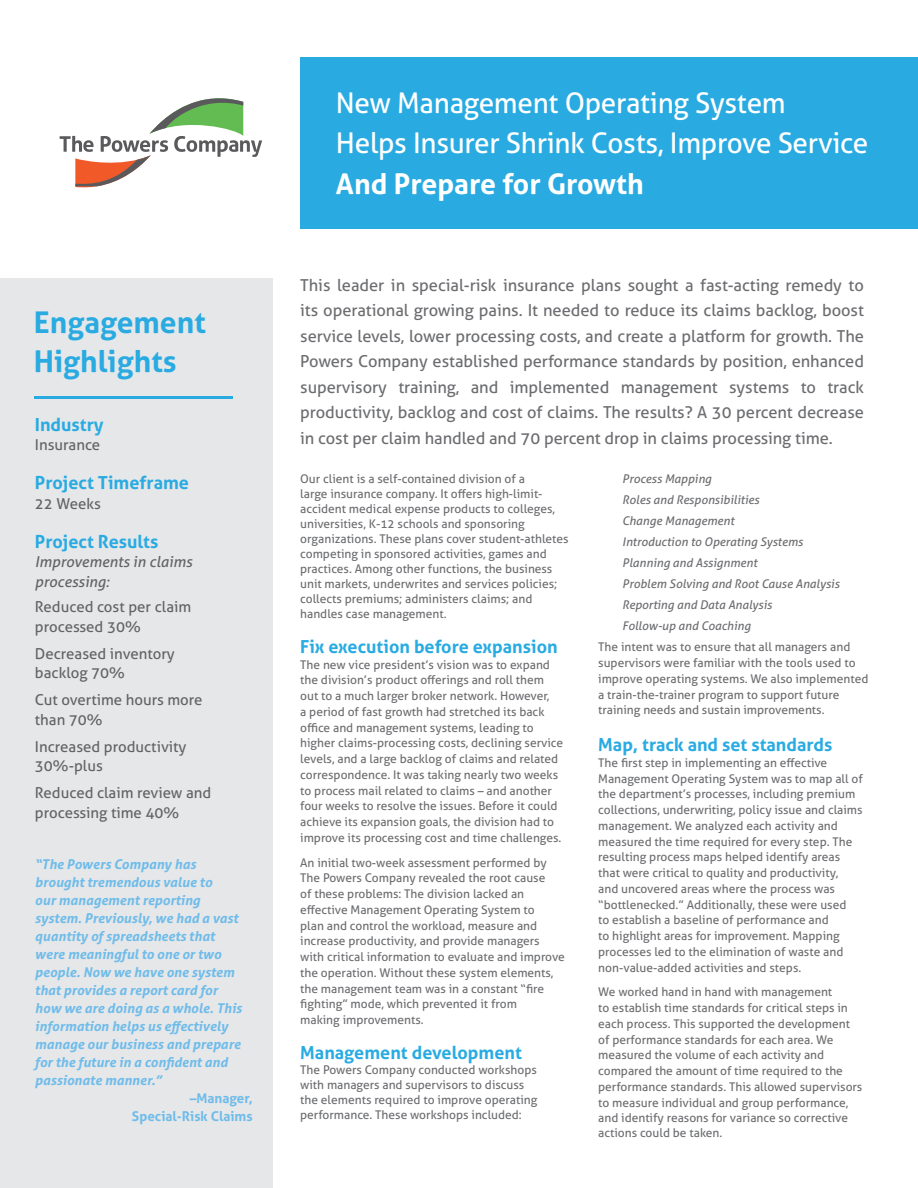
<style>
.page{position:relative;width:918px;height:1188px;background:#fff}
.page>*{position:absolute;margin:0;border:0;box-sizing:border-box;transform-origin:0 0}
.t1{font:700 30px/39px "Aller";color:#29abe2}
.t2{font:28.5px "Aller";letter-spacing:-.01em;color:#fff}
.t3{font:700 28.5px "Aller";color:#fff}
.t4{font:700 18px "Aller";color:#29abe2}
.t5{font:16.5px/25.5px "Aller";letter-spacing:-.005em;color:#6c6d70;text-align:justify}
.t6{font:15px/19.5px "Aller";color:#636366}
.t7{font:italic 15px/19.5px "Aller";color:#636366}
.t8{font:italic 700 13.5px/18px "Aller";color:#6fbce9}
.t9{font:700 13.5px "Aller";color:#6fbce9}
.t10{font:12px/15.8px "Aller";color:#6c6d70}
.Indent_Italic{font:italic 12px "Aller";color:#6c6d70}
</style>
<div class="page">
<svg style="left:60px;top:98px;width:202px;height:90px"></svg>
<div style="left:300px;top:57px;width:618px;height:172px;background:#29abe2"></div>
<div style="left:0;top:279px;width:272px;height:909px;background:#e6e7e9"></div>
<hr style="left:34px;top:396px;width:198px;height:3px;background:#29abe2">
<p class="t1" style="left:34px;top:303px;width:174px">Engagement<br>Highlights</p>
<p class="t4" style="left:35px;top:413px;width:70px">Industry</p>
<p class="t6" style="left:35px;top:435px;width:67px">Insurance</p>
<p class="t4" style="left:35px;top:472px;width:156px">Project Timeframe</p>
<p class="t6" style="left:35px;top:494px;width:68px">22 Weeks</p>
<p class="t4" style="left:35px;top:530px;width:125px">Project Results</p>
<p class="t7" style="left:35px;top:552px;width:159px">Improvements in claims processing:</p>
<p class="t6" style="left:35px;top:597px;width:158px">Reduced cost per claim processed 30%</p>
<p class="t6" style="left:35px;top:644px;width:142px">Decreased inventory backlog 70%</p>
<p class="t6" style="left:35px;top:690px;width:169px">Cut overtime hours more than 70%</p>
<p class="t6" style="left:35px;top:737px;width:153px">Increased productivity<br>30%-plus</p>
<p class="t6" style="left:35px;top:783px;width:178px">Reduced claim review and processing time 40%</p>
<p class="t8" style="left:35px;top:855px;width:209px">“The Powers Company has brought tremendous value to<br>our management reporting system. Previously, we had a vast quantity of spreadsheets that were meaningful to one or two people. Now we have one system that provides a report card for how we are doing as a whole. This information helps us effectively manage our business and prepare for the future in a confident and passionate manner.”</p>
<p class="t9" style="left:190px;top:1090px;width:65px">–Manager,</p>
<p class="t9" style="left:132px;top:1108px;width:122px">Special-Risk Claims</p>
<p class="t2" style="left:336px;top:85px;width:451px">New Management Operating System</p>
<p class="t2" style="left:336px;top:126px;width:534px">Helps Insurer Shrink Costs, Improve Service</p>
<p class="t3" style="left:336px;top:166px;width:310px">And Prepare for Growth</p>
<p class="t5" style="left:300px;top:272px;width:565px">This leader in special-risk insurance plans sought a fast-acting remedy to its operational growing pains. It needed to reduce its claims backlog, boost service levels, lower processing costs, and create a platform for growth. The Powers Company established performance standards by position, enhanced supervisory training, and implemented management systems to track productivity, backlog and cost of claims. The results? A 30 percent decrease in cost per claim handled and 70 percent drop in claims processing time.</p>
<p class="t10" style="left:300px;top:471px;width:270px;line-height:15px">Our client is a self-contained division of a<br>large insurance company. It offers high-limit&shy;accident medical expense products to colleges, universities, K-12 schools and sponsoring organizations. These plans cover student-athletes competing in sponsored activities, games and practices. Among other functions, the business unit markets, underwrites and services policies; collects premiums; administers claims; and handles case management.</p>
<p class="t4" style="left:300px;top:635px;width:259px">Fix execution before expansion</p>
<p class="t10" style="left:300px;top:657px;width:264px">The new vice president’s vision was to expand the division’s product offerings and roll them out to a much larger broker network. However,<br>a period of fast growth had stretched its back office and management systems, leading to higher claims-processing costs, declining service levels, and a large backlog of claims and related correspondence. It was taking nearly two weeks to process mail related to claims – and another four weeks to resolve the issues. Before it could achieve its expansion goals, the division had to improve its processing cost and time challenges.</p>
<p class="t10" style="left:300px;top:855px;width:266px">An initial two-week assessment performed by The Powers Company revealed the root cause<br>of these problems: The division lacked an effective Management Operating System to<br>plan and control the workload, measure and increase productivity, and provide managers with critical information to evaluate and improve the operation. Without these system elements, the management team was in a constant “fire fighting” mode, which prevented it from<br>making improvements.</p>
<p class="t4" style="left:300px;top:1042px;width:223px">Management development</p>
<p class="t10" style="left:300px;top:1063px;width:239px;line-height:15px">The Powers Company conducted workshops with managers and supervisors to discuss the elements required to improve operating performance. These workshops included:</p>
<p class="Indent_Italic" style="left:622px;top:471px;width:91px">Process Mapping</p>
<p class="Indent_Italic" style="left:622px;top:492px;width:139px">Roles and Responsibilities</p>
<p class="Indent_Italic" style="left:622px;top:513px;width:114px">Change Management</p>
<p class="Indent_Italic" style="left:622px;top:534px;width:182px">Introduction to Operating Systems</p>
<p class="Indent_Italic" style="left:622px;top:555px;width:137px">Planning and Assignment</p>
<p class="Indent_Italic" style="left:622px;top:576px;width:219px">Problem Solving and Root Cause Analysis</p>
<p class="Indent_Italic" style="left:622px;top:597px;width:151px">Reporting and Data Analysis</p>
<p class="Indent_Italic" style="left:622px;top:618px;width:130px">Follow-up and Coaching</p>
<p class="t10" style="left:598px;top:639px;width:272px">The intent was to ensure that all managers and supervisors were familiar with the tools used to improve operating systems. We also implemented a train-the-trainer program to support future training needs and sustain improvements.</p>
<p class="t4" style="left:598px;top:734px;width:236px">Map, track and set standards</p>
<p class="t10" style="left:598px;top:755px;width:266px">The first step in implementing an effective Management Operating System was to map all of the department’s processes, including premium collections, underwriting, policy issue and claims management. We analyzed each activity and measured the time required for every step. The resulting process maps helped identify areas that were critical to quality and productivity,<br>and uncovered areas where the process was “bottlenecked.” Additionally, these were used<br>to establish a baseline of performance and<br>to highlight areas for improvement. Mapping processes led to the elimination of waste and non-value-added activities and steps.</p>
<p class="t10" style="left:598px;top:984px;width:266px">We worked hand in hand with management<br>to establish time standards for critical steps in each process. This supported the development of performance standards for each area. We measured the volume of each activity and compared the amount of time required to the performance standards. This allowed supervisors to measure individual and group performance, and identify reasons for variance so corrective actions could be taken.</p>
</div>
